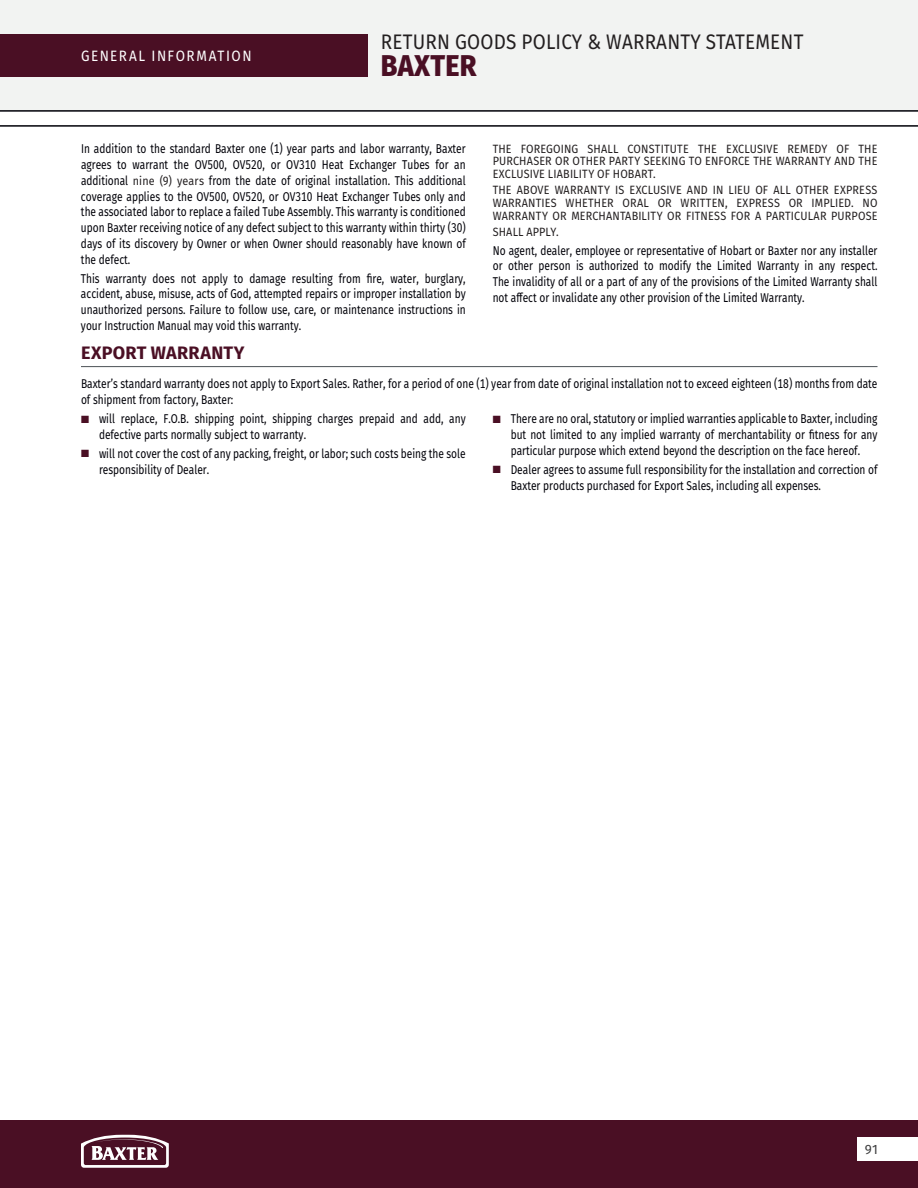
<style>
.page{position:relative;width:918px;height:1188px;background:#fff}
.page>*{position:absolute;margin:0;border:0;box-sizing:border-box;transform-origin:0 0}
.t1{font:800 30px "Fira Sans";letter-spacing:.01em;color:#4a0f24;scale:.9 1}
.t2{font:21px "Fira Sans";letter-spacing:.01em;color:#231f20;scale:.9 1}
.t3{font:700 18px "Fira Sans";letter-spacing:.015em;color:#4a0f24}
.t4{font:15px "Fira Sans";letter-spacing:.11em;color:#fff;scale:.9 1}
.t5{font:13.5px "Fira Sans";color:#3e3e3f}
.t6{font:12.75px/15.8px "Fira Sans";color:#000008;text-align:justify;scale:.8 1}
.t7{font:12px/12.8px "Fira Sans";letter-spacing:.015em;color:#231f20;text-align:justify;scale:.9 1}
.s1{font-size:12px;color:#231f20}
.s2{color:#4a0f24}
</style>
<div class="page">
<div style="left:0;top:1120px;width:918px;height:68px;background:#4a0f24"></div>
<div style="left:0;top:0;width:918px;height:111px;background:#f2f3f2"></div>
<div style="left:0;top:34px;width:367px;height:42px;background:#4a0f24"></div>
<hr style="left:0;top:110px;width:918px;height:2px;background:#000008">
<hr style="left:0;top:125px;width:918px;height:2px;background:#000008">
<svg style="left:81px;top:1135px;width:88px;height:33px"></svg>
<div style="left:858px;top:1137px;width:60px;height:24px;background:#fff"></div>
<hr style="left:81px;top:366px;width:797px;height:1px;background:#5e6367">
<p class="t4" style="left:81px;top:44px;width:191px">GENERAL INFORMATION</p>
<h2 class="t2" style="left:381px;top:26px;width:471px">RETURN GOODS POLICY &amp; WARRANTY STATEMENT</h2>
<h1 class="t1" style="left:381px;top:39px;width:108px">BAXTER</h1>
<p class="t6" style="left:81px;top:141px;width:482px">In addition to the standard Baxter one (1) year parts and labor warranty, Baxter agrees to warrant the OV500, OV520, or OV310 Heat Exchanger Tubes for an additional <span class="s1">nine (9) years</span> from the date of original installation. This additional coverage applies to the OV500, OV520, or OV310 Heat Exchanger Tubes only and the associated labor to replace a failed Tube Assembly. This warranty is conditioned upon Baxter receiving notice of any defect subject to this warranty within thirty (30) days of its discovery by Owner or when Owner should reasonably have known of the defect.</p>
<p class="t6" style="left:81px;top:270px;width:482px">This warranty does not apply to damage resulting from fire, water, burglary, accident, abuse, misuse, acts of God, attempted repairs or improper installation by unauthorized persons. Failure to follow use, care, or maintenance instructions in your Instruction Manual may void this warranty.</p>
<p class="t7" style="left:493px;top:142px;width:429px">THE FOREGOING SHALL CONSTITUTE THE EXCLUSIVE REMEDY OF THE PURCHASER OR OTHER PARTY SEEKING TO ENFORCE THE WARRANTY AND THE EXCLUSIVE LIABILITY OF HOBART.</p>
<p class="t7" style="left:493px;top:183px;width:429px">THE ABOVE WARRANTY IS EXCLUSIVE AND IN LIEU OF ALL OTHER EXPRESS WARRANTIES WHETHER ORAL OR WRITTEN, EXPRESS OR IMPLIED. NO WARRANTY OR MERCHANTABILITY OR FITNESS FOR A PARTICULAR PURPOSE</p>
<p class="t7" style="left:493px;top:225px;width:75px">SHALL APPLY.</p>
<p class="t6" style="left:493px;top:242px;width:482px">No agent, dealer, employee or representative of Hobart or Baxter nor any installer or other person is authorized to modify the Limited Warranty in any respect.<br>The invalidity of all or a part of any of the provisions of the Limited Warranty shall not affect or invalidate any other provision of the Limited Warranty.</p>
<h3 class="t3" style="left:81px;top:338px;width:165px">EXPORT WARRANTY</h3>
<p class="t6" style="left:81px;top:376px;width:997px">Baxter’s standard warranty does not apply to Export Sales. Rather, for a period of one (1) year from date of original installation not to exceed eighteen (18) months from date of shipment from factory, Baxter:</p>
<p class="t6" style="left:99px;top:411px;width:460px;text-indent:-18px"><span class="s2">■</span> will replace, F.O.B. shipping point, shipping charges prepaid and add, any defective parts normally subject to warranty.</p>
<p class="t6" style="left:99px;top:446px;width:460px;text-indent:-18px"><span class="s2">■</span> will not cover the cost of any packing, freight, or labor; such costs being the sole responsibility of Dealer.</p>
<p class="t6" style="left:511px;top:411px;width:460px;text-indent:-18px"><span class="s2">■</span> There are no oral, statutory or implied warranties applicable to Baxter, including but not limited to any implied warranty of merchantability or fitness for any particular purpose which extend beyond the description on the face hereof.</p>
<p class="t6" style="left:511px;top:461px;width:460px;text-indent:-18px"><span class="s2">■</span> Dealer agrees to assume full responsibility for the installation and correction of<br>Baxter products purchased for Export Sales, including all expenses.</p>
<p class="t5" style="left:865px;top:1139px;width:15px">91</p>
</div>
